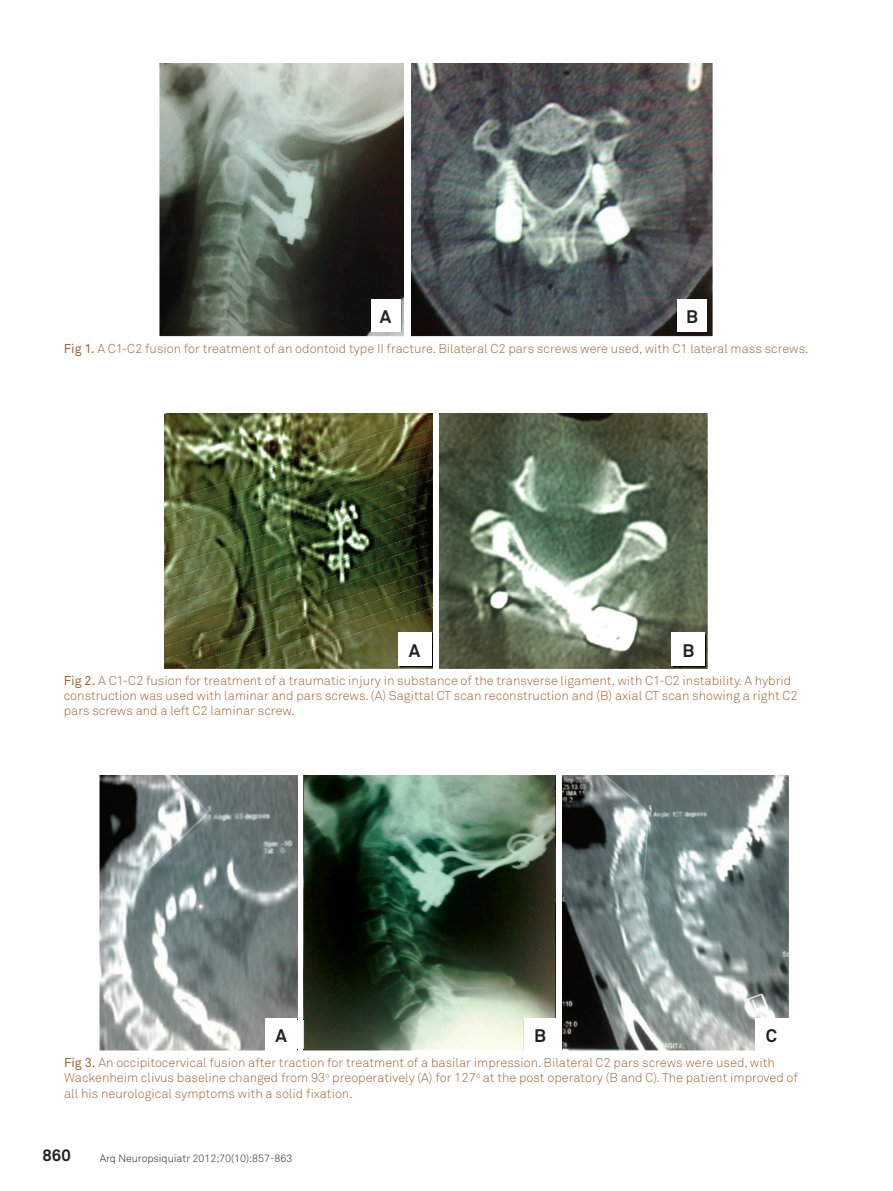
<style>
.page{position:relative;width:893px;height:1191px;background:#fff}
.page>*{position:absolute;margin:0;border:0;box-sizing:border-box;transform-origin:0 0}
.t1{font:700 18px "Akkurat Pro";color:#231f20}
.t2{font:700 16.5px "Akkurat Pro";color:#231f20}
._06_0_título_de_tabe{font:12.75px/15.3px "Akkurat Light Pro";color:#a76433}
.t3{font:10.5px "Akkurat Light Pro";color:#231f20}
.s1{font-family:"Akkurat Pro"}
</style>
<div class="page">
<img style="left:159px;top:64px;width:244px;height:273px">
<img style="left:412px;top:64px;width:300px;height:273px">
<div style="left:371px;top:300px;width:29px;height:32px;background:#fff"></div>
<div style="left:677px;top:300px;width:30px;height:32px;background:#fff"></div>
<img style="left:164px;top:413px;width:269px;height:255px">
<img style="left:439px;top:413px;width:269px;height:255px">
<div style="left:398px;top:633px;width:33px;height:33px;background:#fff"></div>
<div style="left:672px;top:633px;width:33px;height:33px;background:#fff"></div>
<img style="left:100px;top:775px;width:197px;height:275px">
<img style="left:303px;top:775px;width:253px;height:275px">
<img style="left:562px;top:775px;width:226px;height:275px">
<div style="left:266px;top:1018px;width:31px;height:32px;background:#fff"></div>
<div style="left:524px;top:1018px;width:32px;height:32px;background:#fff"></div>
<div style="left:755px;top:1018px;width:33px;height:32px;background:#fff"></div>
<p class="t1" style="left:380px;top:305px;width:13px">A</p>
<p class="t1" style="left:686px;top:305px;width:13px">B</p>
<p class="_06_0_título_de_tabe" style="left:64px;top:341px;width:746px"><span class="s1">Fig 1.</span> A C1-C2 fusion for treatment of an odontoid type II fracture. Bilateral C2 pars screws were used, with C1 lateral mass screws.</p>
<p class="t1" style="left:409px;top:639px;width:13px">A</p>
<p class="t1" style="left:682px;top:639px;width:13px">B</p>
<p class="_06_0_título_de_tabe" style="left:64px;top:672px;width:735px"><span class="s1">Fig 2.</span> A C1-C2 fusion for treatment of a traumatic injury in substance of the transverse ligament, with C1-C2 instability. A hybrid construction was used with laminar and pars screws. (A) Sagittal CT scan reconstruction and (B) axial CT scan showing a right C2 pars screws and a left C2 laminar screw.</p>
<p class="t1" style="left:276px;top:1024px;width:13px">A</p>
<p class="t1" style="left:534px;top:1024px;width:13px">B</p>
<p class="t1" style="left:766px;top:1024px;width:13px">C</p>
<p class="_06_0_título_de_tabe" style="left:64px;top:1055px;width:735px"><span class="s1">Fig 3.</span> An occipitocervical fusion after traction for treatment of a basilar impression. Bilateral C2 pars screws were used, with<br>Wackenheim clivus baseline changed from 93<sup>o</sup> preoperatively (A) for 127<sup>o</sup> at the post operatory (B and C). The patient improved of all his neurological symptoms with a solid fixation.</p>
<p class="t2" style="left:43px;top:1145px;width:30px">860</p>
<p class="t3" style="left:100px;top:1151px;width:194px">Arq Neuropsiquiatr 2012;70(10):857-863</p>
</div>
